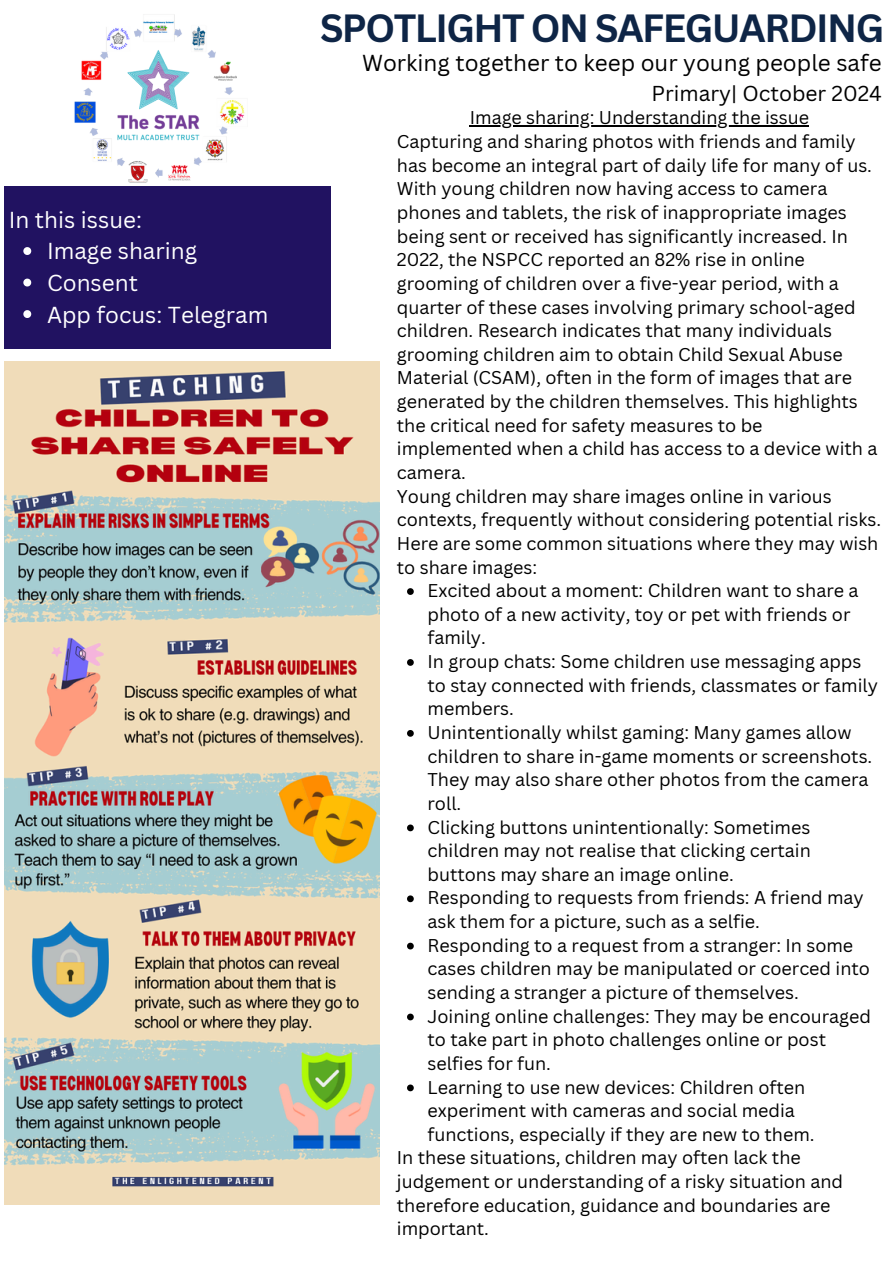
<style>
.page{position:relative;width:894px;height:1264px;background:#fff}
.page>*{position:absolute;margin:0;border:0;box-sizing:border-box;transform-origin:0 0}
.t1{font:700 38.25px "Canva Sans";letter-spacing:-.04em;color:#0e2546}
.t2{font:22.5px "Canva Sans";color:#fff}
.t3{font:22.5px "Canva Sans";color:#000}
.t4{font:21px "Canva Sans";color:#000}
.t5{font:18px/23.7px "Canva Sans";color:#000}
</style>
<div class="page">
<div style="left:4px;top:186px;width:327px;height:163px;background:#211261"></div>
<svg style="left:23px;top:247px;width:8px;height:8px"></svg>
<svg style="left:23px;top:278px;width:8px;height:8px"></svg>
<svg style="left:23px;top:310px;width:8px;height:8px"></svg>
<img style="left:4px;top:361px;width:375px;height:843px">
<img style="left:74px;top:14px;width:171px;height:169px">
<hr style="left:469px;top:126px;width:339px;height:1px;background:#000">
<svg style="left:407px;top:588px;width:6px;height:7px"></svg>
<svg style="left:407px;top:659px;width:6px;height:7px"></svg>
<svg style="left:407px;top:730px;width:6px;height:6px"></svg>
<svg style="left:407px;top:824px;width:6px;height:7px"></svg>
<svg style="left:407px;top:895px;width:6px;height:7px"></svg>
<svg style="left:407px;top:942px;width:6px;height:7px"></svg>
<svg style="left:407px;top:1013px;width:6px;height:7px"></svg>
<svg style="left:407px;top:1084px;width:6px;height:7px"></svg>
<h1 class="t2" style="left:9px;top:204px;width:135px">In this issue:</h1>
<p class="t2" style="left:47px;top:235px;width:152px">Image sharing</p>
<h2 class="t2" style="left:47px;top:267px;width:92px">Consent</h2>
<p class="t2" style="left:47px;top:298px;width:223px">App focus: Telegram</p>
<p class="t1" style="left:320px;top:1px;width:565px">SPOTLIGHT ON SAFEGUARDING</p>
<p class="t3" style="left:362px;top:47px;width:521px">Working together to keep our young people safe</p>
<p class="t4" style="left:651px;top:78px;width:232px">Primary| October 2024</p>
<p class="t5" style="left:469px;top:106px;width:341px">Image sharing: Understanding the issue</p>
<p class="t5" style="left:397px;top:129px;width:482px">Capturing and sharing photos with friends and family has become an integral part of daily life for many of us.<br>With young children now having access to camera phones and tablets, the risk of inappropriate images being sent or received has significantly increased. In 2022, the NSPCC reported an 82% rise in online grooming of children over a five-year period, with a quarter of these cases involving primary school-aged children. Research indicates that many individuals grooming children aim to obtain Child Sexual Abuse Material (CSAM), often in the form of images that are generated by the children themselves. This highlights the critical need for safety measures to be implemented when a child has access to a device with a camera.</p>
<p class="t5" style="left:397px;top:484px;width:485px">Young children may share images online in various contexts, frequently without considering potential risks.</p>
<p class="t5" style="left:397px;top:531px;width:483px">Here are some common situations where they may wish to share images:</p>
<p class="t5" style="left:427px;top:578px;width:432px">Excited about a moment: Children want to share a photo of a new activity, toy or pet with friends or family.</p>
<p class="t5" style="left:427px;top:649px;width:452px">In group chats: Some children use messaging apps to stay connected with friends, classmates or family members.</p>
<p class="t5" style="left:427px;top:720px;width:446px">Unintentionally whilst gaming: Many games allow children to share in-game moments or screenshots.<br>They may also share other photos from the camera roll.</p>
<p class="t5" style="left:427px;top:814px;width:385px;text-align:justify">Clicking buttons unintentionally: Sometimes children may not realise that clicking certain buttons may share an image online.</p>
<p class="t5" style="left:427px;top:885px;width:437px">Responding to requests from friends: A friend may ask them for a picture, such as a selfie.</p>
<p class="t5" style="left:427px;top:932px;width:444px">Responding to a request from a stranger: In some cases children may be manipulated or coerced into sending a stranger a picture of themselves.</p>
<h2 class="t5" style="left:427px;top:1003px;width:445px">Joining online challenges: They may be encouraged to take part in photo challenges online or post selfies for fun.</h2>
<p class="t5" style="left:427px;top:1074px;width:388px">Learning to use new devices: Children often experiment with cameras and social media functions, especially if they are new to them.</p>
<p class="t5" style="left:397px;top:1145px;width:447px">In these situations, children may often lack the judgement or understanding of a risky situation and therefore education, guidance and boundaries are important.</p>
</div>
